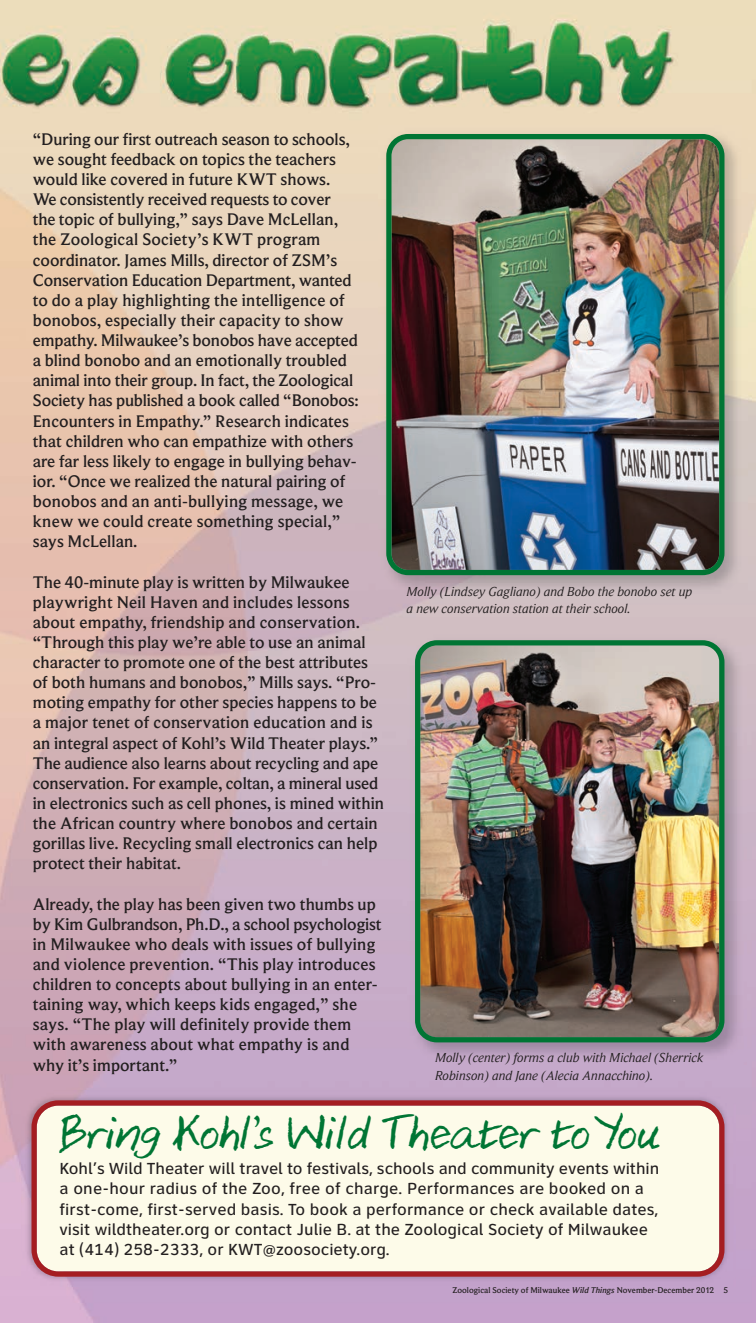
<style>
.page{position:relative;width:756px;height:1323px;background:#fff}
.page>*{position:absolute;margin:0;border:0;box-sizing:border-box;transform-origin:0 0}
.t1{font:43.75px "Aji Hand";color:#007534}
.t2{font:500 17.5px/20.1px "Beaufort Pro";color:#231f20}
.t3{font:500 16.62px/20.1px "Clearview ADA";color:#231f20}
.t4{font:italic 13.65px/17.5px "Beaufort Pro";color:#231f20}
.t5{font:500 8.75px "Beaufort Pro";color:#231f20}
.s1{font-style:italic}
</style>
<div class="page">
<img style="left:0;top:0;width:756px;height:1323px">
<img style="left:378px;top:126px;width:369px;height:472px">
<img style="left:386px;top:134px;width:339px;height:441px">
<img style="left:407px;top:633px;width:340px;height:432px">
<img style="left:415px;top:640px;width:309px;height:402px">
<img style="left:21px;top:1091px;width:714px;height:196px">
<svg style="left:32px;top:1100px;width:693px;height:177px;background:#f5e9d9"></svg>
<p class="t2" style="left:33px;top:131px;width:327px">“During our first outreach season to schools, we sought feedback on topics the teachers would like covered in future KWT shows.<br>We consistently received requests to cover<br>the topic of bullying,” says Dave McLellan, the Zoological Society’s KWT program coordinator. James Mills, director of ZSM’s Conservation Education Department, wanted to do a play highlighting the intelligence of bonobos, especially their capacity to show empathy. Milwaukee’s bonobos have accepted a blind bonobo and an emotionally troubled animal into their group. In fact, the Zoological Society has published a book called “Bonobos:<br>Encounters in Empathy.” Research indicates that children who can empathize with others are far less likely to engage in bullying behav&shy;ior. “Once we realized the natural pairing of bonobos and an anti-bullying message, we knew we could create something special,” says McLellan.</p>
<p class="t2" style="left:33px;top:573px;width:353px">The 40-minute play is written by Milwaukee playwright Neil Haven and includes lessons about empathy, friendship and conservation. “Through this play we’re able to use an animal character to promote one of the best attributes of both humans and bonobos,” Mills says. “Pro&shy;moting empathy for other species happens to be a major tenet of conservation education and is an integral aspect of Kohl’s Wild Theater plays.” The audience also learns about recycling and ape conservation. For example, coltan, a mineral used in electronics such as cell phones, is mined within the African country where bonobos and certain gorillas live. Recycling small electronics can help protect their habitat.</p>
<p class="t2" style="left:33px;top:895px;width:350px">Already, the play has been given two thumbs up by Kim Gulbrandson, Ph.D., a school psychologist in Milwaukee who deals with issues of bullying and violence prevention. “This play introduces children to concepts about bullying in an enter&shy;taining way, which keeps kids engaged,” she says. “The play will definitely provide them with awareness about what empathy is and why it’s important.”</p>
<p class="t4" style="left:407px;top:584px;width:287px">Molly (Lindsey Gagliano) and Bobo the bonobo set up a new conservation station at their school.</p>
<p class="t4" style="left:435px;top:1050px;width:270px">Molly (center) forms a club with Michael (Sherrick<br>Robinson) and Jane (Alecia Annacchino).</p>
<h1 class="t1" style="left:60px;top:1109px;width:603px">Bring Kohl’s Wild Theater toYou</h1>
<p class="t3" style="left:60px;top:1161px;width:601px">Kohl’s Wild Theater will travel to festivals, schools and community events within a one-hour radius of the Zoo, free of charge. Performances are booked on a first-come, first-served basis. To book a performance or check available dates, visit wildtheater.org or contact Julie B. at the Zoological Society of Milwaukee at (414) 258-2333, or KWT@zoosociety.org.</p>
<p class="t5" style="left:452px;top:1287px;width:277px">Zoological Society of Milwaukee <span class="s1">Wild Things</span> November-December 2012 5</p>
</div>
